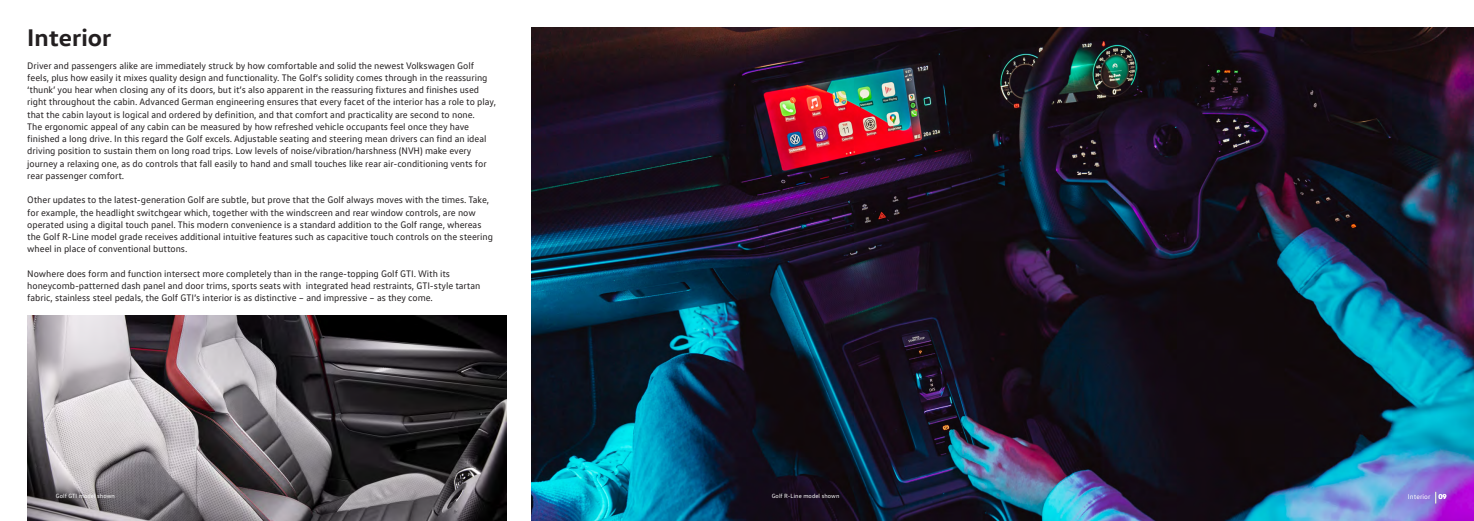
<style>
.page{position:relative;width:1474px;height:521px;background:#fff}
.page>*{position:absolute;margin:0;border:0;box-sizing:border-box;transform-origin:0 0}
._1_1_Headline-_Beaut{font:700 24.5px "VW Head";color:#231f20}
._2__Introcopy{font:9.62px/12.2px "VW Text";letter-spacing:-.005em;color:#231f20}
.Page_Names{font:7px "VW Text";letter-spacing:.01em;color:#fff}
.Page_Names-2{font:700 7px "VW Text";color:#fff}
.Footer_Note_2{font:6.12px "VW Text";letter-spacing:.01em;color:#fff}
</style>
<div class="page">
<img style="left:531px;top:27px;width:942px;height:494px">
<img style="left:27px;top:315px;width:479px;height:206px">
<p class="_1_1_Headline-_Beaut" style="left:27px;top:22px;width:86px">Interior</p>
<p class="_2__Introcopy" style="left:27px;top:59px;width:470px">Driver and passengers alike are immediately struck by how comfortable and solid the newest Volkswagen Golf feels, plus how easily it mixes quality design and functionality. The Golf’s solidity comes through in the reassuring ‘thunk’ you hear when closing any of its doors, but it’s also apparent in the reassuring fixtures and finishes used right throughout the cabin. Advanced German engineering ensures that every facet of the interior has a role to play, that the cabin layout is logical and ordered by definition, and that comfort and practicality are second to none.</p>
<p class="_2__Introcopy" style="left:27px;top:120px;width:461px">The ergonomic appeal of any cabin can be measured by how refreshed vehicle occupants feel once they have finished a long drive. In this regard the Golf excels. Adjustable seating and steering mean drivers can find an ideal driving position to sustain them on long road trips. Low levels of noise/vibration/harshness (NVH) make every journey a relaxing one, as do controls that fall easily to hand and small touches like rear air-conditioning vents for rear passenger comfort.</p>
<p class="_2__Introcopy" style="left:27px;top:194px;width:467px">Other updates to the latest-generation Golf are subtle, but prove that the Golf always moves with the times. Take, for example, the headlight switchgear which, together with the windscreen and rear window controls, are now operated using a digital touch panel. This modern convenience is a standard addition to the Golf range, whereas the Golf R-Line model grade receives additional intuitive features such as capacitive touch controls on the steering wheel in place of conventional buttons.</p>
<p class="_2__Introcopy" style="left:27px;top:267px;width:454px">Nowhere does form and function intersect more completely than in the range-topping Golf GTI. With its honeycomb-patterned dash panel and door trims, sports seats with integrated head restraints, GTI-style tartan fabric, stainless steel pedals, the Golf GTI’s interior is as distinctive – and impressive – as they come.</p>
<p class="Footer_Note_2" style="left:56px;top:492px;width:60px">Golf GTI model shown</p>
<p class="Footer_Note_2" style="left:771px;top:492px;width:69px">Golf R-Line model shown</p>
<p class="Page_Names" style="left:1407px;top:492px;width:24px">Interior</p>
<p class="Page_Names-2" style="left:1438px;top:492px;width:9px">09</p>
</div>
